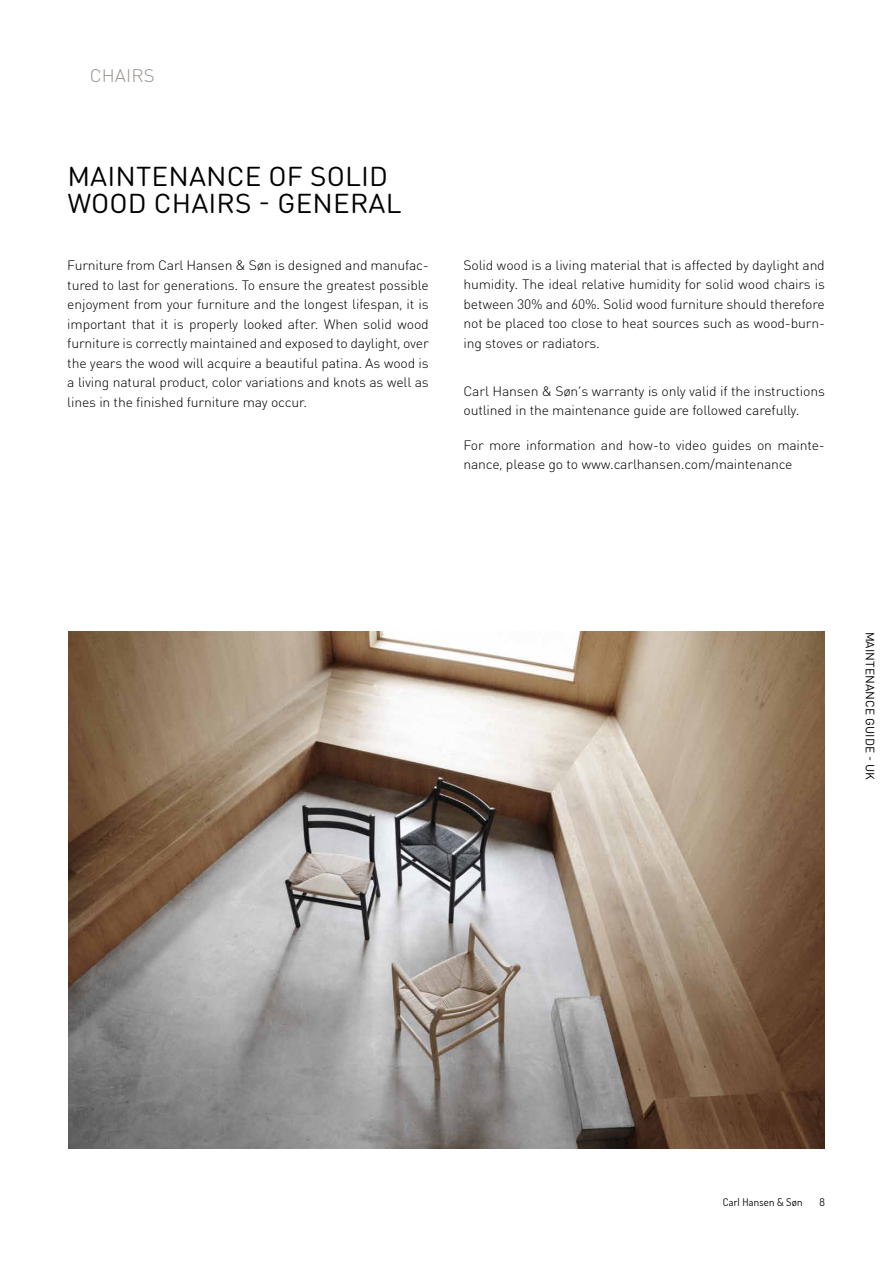
<style>
.page{position:relative;width:893px;height:1263px;background:#fff}
.page>*{position:absolute;margin:0;border:0;box-sizing:border-box;transform-origin:0 0}
.t1{font:27px "DIN Round Pro";letter-spacing:.005em;color:#000}
.t2{font:300 18px "DIN Round Pro";letter-spacing:.005em;color:#98938b}
.t3{font:300 13.5px/19.5px "DIN Round Pro";letter-spacing:-.01em;color:#000;text-align:justify}
.t4{font:12px "DIN Round Pro";letter-spacing:.005em;color:#000}
.t5{font:10.5px "Dosis";letter-spacing:.02em;color:#000}
</style>
<div class="page">
<img style="left:68px;top:631px;width:757px;height:517px">
<h2 class="t2" style="left:90px;top:64px;width:66px">CHAIRS</h2>
<h1 class="t1" style="left:67px;top:159px;width:19px">MAINTENANCE</h1>
<h1 class="t1" style="left:269px;top:159px;width:121px">OF SOLID</h1>
<h1 class="t1" style="left:67px;top:186px;width:140px">WOOD CHAIRS</h1>
<h1 class="t1" style="left:259px;top:186px;width:141px">- GENERAL</h1>
<p class="t3" style="left:67px;top:255px;width:363px">Furniture from Carl Hansen &amp; Søn is designed and manufac&shy;tured to last for generations. To ensure the greatest possible enjoyment from your furniture and the longest lifespan, it is important that it is properly looked after. When solid wood furniture is correctly maintained and exposed to daylight, over the years the wood will acquire a beautiful patina. As wood is a living natural product, color variations and knots as well as lines in the finished furniture may occur.</p>
<p class="t3" style="left:463px;top:255px;width:363px">Solid wood is a living material that is affected by daylight and humidity. The ideal relative humidity for solid wood chairs is between 30% and 60%. Solid wood furniture should therefore not be placed too close to heat sources such as wood-burn&shy;ing stoves or radiators.</p>
<p class="t3" style="left:463px;top:381px;width:363px">Carl Hansen &amp; Søn’s warranty is only valid if the instructions outlined in the maintenance guide are followed carefully.</p>
<p class="t3" style="left:463px;top:435px;width:363px">For more information and how-to video guides on mainte&shy;nance, please go to www.carlhansen.com/maintenance</p>
<p class="t4" style="left:878px;top:631px;width:150px;rotate:90deg">MAINTENANCE GUIDE - UK</p>
<p class="t5" style="left:723px;top:1195px;width:81px">Carl Hansen &amp; Søn</p>
<p class="t5" style="left:819px;top:1195px;width:7px">8</p>
</div>
